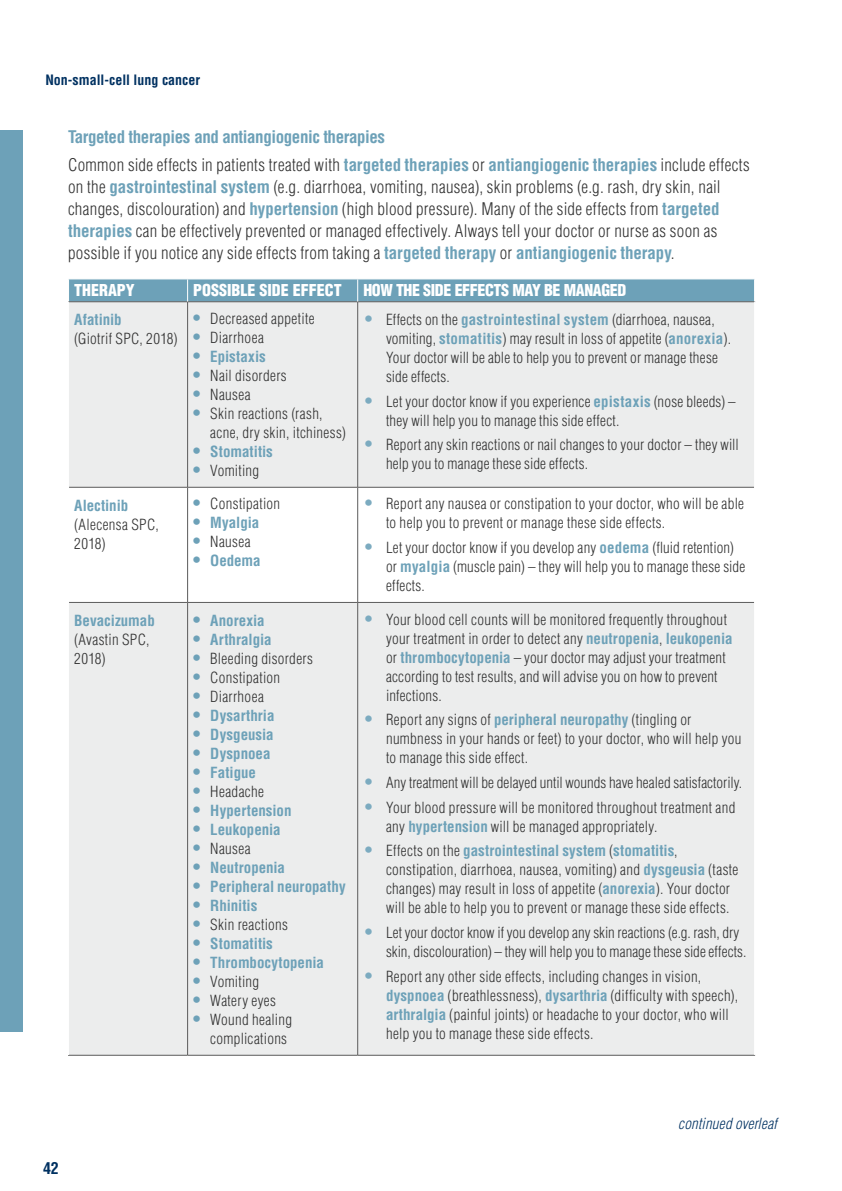
<style>
.page{position:relative;width:842px;height:1191px;background:#fff}
.page>*{position:absolute;margin:0;border:0;box-sizing:border-box;transform-origin:0 0}
.t1{font:300 condensed 17px/22px "Helvetica LT Std";letter-spacing:.02em;color:#323232}
.t2{font:700 condensed 17px/27.6px "Helvetica LT Std";letter-spacing:-.025em;color:#6da1b8}
.t3{font:900 condensed 16px "Helvetica LT Std";letter-spacing:-.025em;color:#fff}
.t4{font:900 condensed 16px "Helvetica LT Std";color:#fff}
.t5{font:700 condensed 16px "Helvetica LT Std";color:#003161}
.t6{font:300 condensed 15px/19px "Helvetica LT Std";letter-spacing:.02em;color:#323232}
.t7{font:700 condensed 15px "Helvetica";color:#6da1b8}
.t8{font:300 condensed 15px/19px "Helvetica LT Std";color:#323232}
.t9{font:italic 300 condensed 15px "Helvetica";letter-spacing:.015em;color:#003161}
.t10{font:700 condensed 14px "Helvetica LT Std";color:#003161}
.s1{font-weight:300;color:#323232}
.s2{font-weight:700;color:#6da1b8}
.s3{font-weight:700;font-size:17px;color:#6da1b8}
.s4{font-family:"Helvetica LT Std";font-size:17px}
.s5{font-size:17px;color:#7cabc0}
.s6{font-family:"Helvetica";font-weight:700;color:#6da1b8}
.s7{font-family:"Helvetica LT Std";font-weight:300;font-size:17px;color:#7cabc0}
.s8{font-family:"Helvetica LT Std";font-weight:300;color:#323232}
</style>
<div class="page">
<div style="left:0;top:130px;width:23px;height:902px;background:#6da1b8"></div>
<div style="left:69px;top:302px;width:685px;height:753px;background:#eceded"></div>
<svg style="left:69px;top:488px;width:685px;height:114px"></svg>
<hr style="left:187px;top:487px;width:1px;height:115px;background:#5b5b5b">
<hr style="left:357px;top:487px;width:1px;height:115px;background:#5b5b5b">
<hr style="left:69px;top:602px;width:119px;height:1px;background:#5b5b5b">
<hr style="left:188px;top:602px;width:170px;height:1px;background:#5b5b5b">
<hr style="left:187px;top:602px;width:1px;height:453px;background:#5b5b5b">
<hr style="left:358px;top:602px;width:396px;height:1px;background:#5b5b5b">
<hr style="left:357px;top:602px;width:1px;height:453px;background:#5b5b5b">
<hr style="left:68px;top:1055px;width:120px;height:1px;background:#5b5b5b">
<hr style="left:188px;top:1055px;width:170px;height:1px;background:#5b5b5b">
<hr style="left:358px;top:1055px;width:397px;height:1px;background:#5b5b5b">
<hr style="left:187px;top:302px;width:1px;height:185px;background:#5b5b5b">
<hr style="left:357px;top:302px;width:1px;height:185px;background:#5b5b5b">
<hr style="left:69px;top:487px;width:119px;height:1px;background:#5b5b5b">
<hr style="left:188px;top:487px;width:170px;height:1px;background:#5b5b5b">
<hr style="left:358px;top:487px;width:396px;height:1px;background:#5b5b5b">
<svg style="left:68px;top:279px;width:687px;height:23px;background:#70a1b6"></svg>
<p class="t10" style="left:45px;top:71px;width:156px">Non-small-cell lung cancer</p>
<p class="t2" style="left:68px;top:123px;width:683px">Targeted therapies and antiangiogenic therapies<br><span class="s1">Common side effects in patients treated with</span> targeted therapies <span class="s1">or</span> antiangiogenic therapies <span class="s1">include effects</span></p>
<p class="t1" style="left:68px;top:176px;width:654px">on the <span class="s2">gastrointestinal system</span> (e.g. diarrhoea, vomiting, nausea), skin problems (e.g. rash, dry skin, nail changes, discolouration) and <span class="s2">hypertension</span> (high blood pressure). Many of the side effects from <span class="s2">targeted therapies</span> can be effectively prevented or managed effectively. Always tell your doctor or nurse as soon as possible if you notice any side effects from taking a <span class="s2">targeted therapy</span> or <span class="s2">antiangiogenic therapy</span>.</p>
<p class="t4" style="left:74px;top:280px;width:62px">THERAPY</p>
<p class="t4" style="left:193px;top:280px;width:150px">POSSIBLE SIDE EFFECT</p>
<p class="t3" style="left:363px;top:280px;width:264px">HOW THE SIDE EFFECTS MAY BE MANAGED</p>
<p class="t7" style="left:74px;top:310px;width:49px">Afatinib</p>
<p class="t6" style="left:74px;top:329px;width:105px">(Giotrif SPC, 2018)</p>
<p class="t6" style="left:193px;top:309px;width:123px"><span class="s3">•</span> Decreased appetite</p>
<p class="t6" style="left:193px;top:328px;width:72px"><span class="s3">•</span> Diarrhoea</p>
<p class="t7" style="left:193px;top:347px;width:74px"><span class="s4">•</span> Epistaxis</p>
<p class="t6" style="left:193px;top:366px;width:95px"><span class="s3">•</span> Nail disorders</p>
<p class="t6" style="left:193px;top:385px;width:59px"><span class="s3">•</span> Nausea</p>
<p class="t6" style="left:210px;top:404px;width:137px;text-indent:-17px"><span class="s3">•</span> Skin reactions (rash, acne, dry skin, itchiness)</p>
<p class="t7" style="left:193px;top:442px;width:81px"><span class="s4">•</span> Stomatitis</p>
<p class="t6" style="left:193px;top:461px;width:67px"><span class="s3">•</span> Vomiting</p>
<p class="t6" style="left:386px;top:310px;width:346px;text-indent:-23px"><span class="s5">•</span> Effects on the <span class="s6">gastrointestinal system</span> (diarrhoea, nausea, vomiting, <span class="s6">stomatitis</span>) may result in loss of appetite (<span class="s6">anorexia</span>).<br>Your doctor will be able to help you to prevent or manage these side effects.</p>
<p class="t6" style="left:386px;top:392px;width:351px;text-indent:-23px"><span class="s5">•</span> Let your doctor know if you experience <span class="s6">epistaxis</span> (nose bleeds) – they will help you to manage this side effect.</p>
<p class="t6" style="left:386px;top:435px;width:354px;text-indent:-23px"><span class="s5">•</span> Report any skin reactions or nail changes to your doctor – they will help you to manage these side effects.</p>
<p class="t7" style="left:74px;top:496px;width:55px">Alectinib</p>
<p class="t6" style="left:74px;top:514px;width:86px">(Alecensa SPC,<br>2018)</p>
<p class="t7" style="left:74px;top:611px;width:82px">Bevacizumab</p>
<p class="t6" style="left:74px;top:630px;width:77px">(Avastin SPC,<br>2018)</p>
<p class="t5" style="left:43px;top:1158px;width:17px">42</p>
<p class="t6" style="left:193px;top:494px;width:88px"><span class="s3">•</span> Constipation</p>
<p class="t7" style="left:193px;top:513px;width:67px"><span class="s4">•</span> Myalgia</p>
<p class="t6" style="left:193px;top:532px;width:59px"><span class="s3">•</span> Nausea</p>
<p class="t7" style="left:193px;top:551px;width:69px"><span class="s4">•</span> Oedema</p>
<p class="t7" style="left:193px;top:611px;width:73px"><span class="s4">•</span> Anorexia</p>
<p class="t7" style="left:193px;top:630px;width:80px"><span class="s4">•</span> Arthralgia</p>
<p class="t6" style="left:193px;top:649px;width:121px"><span class="s3">•</span> Bleeding disorders</p>
<p class="t6" style="left:193px;top:668px;width:88px"><span class="s3">•</span> Constipation</p>
<p class="t6" style="left:193px;top:687px;width:72px"><span class="s3">•</span> Diarrhoea</p>
<p class="t7" style="left:193px;top:706px;width:83px"><span class="s4">•</span> Dysarthria</p>
<p class="t7" style="left:193px;top:725px;width:82px"><span class="s4">•</span> Dysgeusia</p>
<p class="t7" style="left:193px;top:744px;width:79px"><span class="s4">•</span> Dyspnoea</p>
<p class="t7" style="left:193px;top:763px;width:64px"><span class="s4">•</span> Fatigue</p>
<p class="t6" style="left:193px;top:782px;width:72px"><span class="s3">•</span> Headache</p>
<p class="t7" style="left:193px;top:801px;width:100px"><span class="s4">•</span> Hypertension</p>
<p class="t7" style="left:193px;top:820px;width:89px"><span class="s4">•</span> Leukopenia</p>
<p class="t6" style="left:193px;top:839px;width:59px"><span class="s3">•</span> Nausea</p>
<p class="t7" style="left:193px;top:858px;width:93px"><span class="s4">•</span> Neutropenia</p>
<p class="t7" style="left:193px;top:877px;width:154px"><span class="s4">•</span> Peripheral neuropathy</p>
<p class="t7" style="left:193px;top:896px;width:66px"><span class="s4">•</span> Rhinitis</p>
<p class="t6" style="left:193px;top:915px;width:96px"><span class="s3">•</span> Skin reactions</p>
<p class="t7" style="left:193px;top:934px;width:81px"><span class="s4">•</span> Stomatitis</p>
<p class="t7" style="left:193px;top:953px;width:132px"><span class="s4">•</span> Thrombocytopenia</p>
<p class="t6" style="left:193px;top:972px;width:67px"><span class="s3">•</span> Vomiting</p>
<p class="t6" style="left:193px;top:991px;width:84px"><span class="s3">•</span> Watery eyes</p>
<p class="t6" style="left:210px;top:1010px;width:83px;text-indent:-17px"><span class="s3">•</span> Wound healing complications</p>
<p class="t6" style="left:386px;top:494px;width:360px;text-indent:-23px"><span class="s5">•</span> Report any nausea or constipation to your doctor, who will be able to help you to prevent or manage these side effects.</p>
<p class="t6" style="left:386px;top:538px;width:361px;text-indent:-23px"><span class="s5">•</span> Let your doctor know if you develop any <span class="s6">oedema</span> (fluid retention) or <span class="s6">myalgia</span> (muscle pain) – they will help you to manage these side effects.</p>
<p class="t6" style="left:386px;top:609px;width:348px;text-indent:-23px"><span class="s5">•</span> Your blood cell counts will be monitored frequently throughout your treatment in order to detect any <span class="s6">neutropenia</span>, <span class="s6">leukopenia </span>or <span class="s6">thrombocytopenia</span> – your doctor may adjust your treatment according to test results, and will advise you on how to prevent infections.</p>
<p class="t6" style="left:386px;top:710px;width:357px;text-indent:-23px"><span class="s5">•</span> Report any signs of <span class="s6">peripheral neuropathy</span> (tingling or numbness in your hands or feet) to your doctor, who will help you to manage this side effect.</p>
<p class="t6" style="left:363px;top:773px;width:380px"><span class="s5">•</span> Any treatment will be delayed until wounds have healed satisfactorily.</p>
<p class="t6" style="left:386px;top:797px;width:351px;text-indent:-23px"><span class="s5">•</span> Your blood pressure will be monitored throughout treatment and any <span class="s6">hypertension</span> will be managed appropriately.</p>
<p class="t7" style="left:363px;top:841px;width:316px"><span class="s7">•</span> <span class="s8">Effects on the</span> gastrointestinal system <span class="s8">(</span>stomatitis<span class="s8">,</span></p>
<p class="t6" style="left:386px;top:860px;width:354px">constipation, diarrhoea, nausea, vomiting) and <span class="s6">dysgeusia</span> (taste changes) may result in loss of appetite (<span class="s6">anorexia</span>). Your doctor will be able to help you to prevent or manage these side effects.</p>
<p class="t8" style="left:386px;top:923px;width:362px;text-indent:-23px"><span class="s5">•</span> Let your doctor know if you develop any skin reactions (e.g. rash, dry skin, discolouration) – they will help you to manage these side effects.</p>
<p class="t6" style="left:386px;top:966px;width:353px;text-indent:-23px"><span class="s5">•</span> Report any other side effects, including changes in vision, <span class="s6">dyspnoea</span> (breathlessness), <span class="s6">dysarthria</span> (difficulty with speech), <span class="s6">arthralgia</span> (painful joints) or headache to your doctor, who will help you to manage these side effects.</p>
<p class="t9" style="left:678px;top:1114px;width:100px">continued overleaf</p>
</div>
